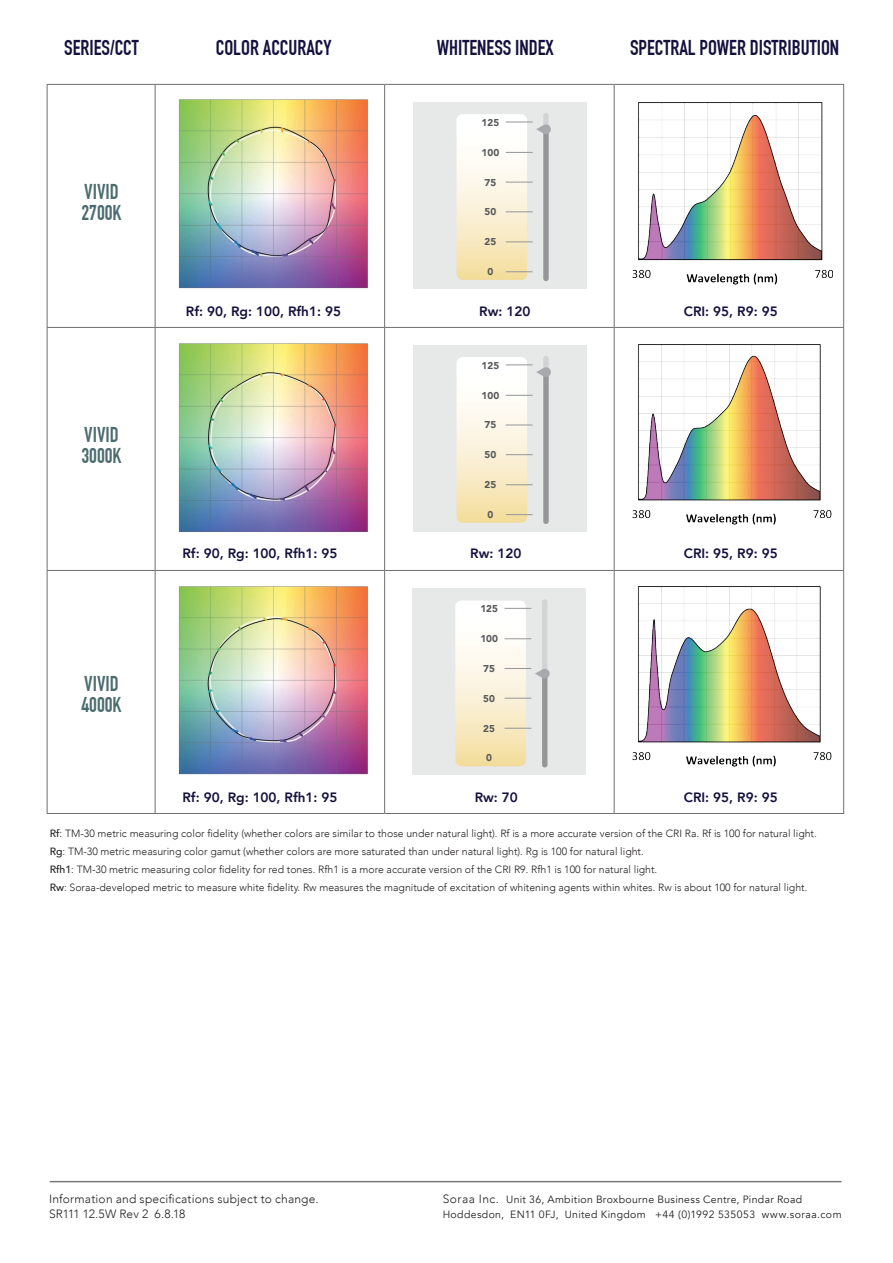
<style>
.page{position:relative;width:893px;height:1263px;background:#fff}
.page>*{position:absolute;margin:0;border:0;box-sizing:border-box;transform-origin:0 0}
.t1{font:700 21px "DIN Condensed";color:#14113e}
.t2{font:700 21px/21px "DIN Condensed";color:#4b6c6f}
.t3{font:800 13.5px "Avenir";color:#14103d}
.t4{font:300 12px/15px "Avenir";letter-spacing:.02em;color:#231f20}
.t5{font:300 10.5px/18px "Avenir";color:#231f20}
.t6{font:10.5px/15px "Avenir";letter-spacing:.035em;color:#231f20}
.t7{font:900 9.9px "Avenir";color:#58595b}
.s1{font-weight:500}
.s2{font-weight:300;font-size:12px}
</style>
<div class="page">
<hr style="left:47px;top:84px;width:108px;height:1px;background:#6d6f71">
<hr style="left:47px;top:85px;width:1px;height:242px;background:#6d6f71">
<hr style="left:155px;top:84px;width:230px;height:1px;background:#6d6f71">
<hr style="left:155px;top:85px;width:1px;height:242px;background:#6d6f71">
<hr style="left:385px;top:84px;width:229px;height:1px;background:#6d6f71">
<hr style="left:384px;top:85px;width:1px;height:242px;background:#6d6f71">
<hr style="left:614px;top:84px;width:230px;height:1px;background:#6d6f71">
<hr style="left:614px;top:85px;width:1px;height:242px;background:#6d6f71">
<hr style="left:843px;top:85px;width:1px;height:242px;background:#6d6f71">
<hr style="left:47px;top:327px;width:108px;height:1px;background:#6d6f71">
<hr style="left:47px;top:328px;width:1px;height:242px;background:#6d6f71">
<hr style="left:155px;top:327px;width:230px;height:1px;background:#6d6f71">
<hr style="left:155px;top:328px;width:1px;height:242px;background:#6d6f71">
<hr style="left:385px;top:327px;width:229px;height:1px;background:#6d6f71">
<hr style="left:384px;top:328px;width:1px;height:242px;background:#6d6f71">
<hr style="left:614px;top:327px;width:230px;height:1px;background:#6d6f71">
<hr style="left:614px;top:328px;width:1px;height:242px;background:#6d6f71">
<hr style="left:843px;top:328px;width:1px;height:242px;background:#6d6f71">
<hr style="left:47px;top:570px;width:108px;height:1px;background:#6d6f71">
<hr style="left:47px;top:571px;width:1px;height:242px;background:#6d6f71">
<hr style="left:155px;top:570px;width:230px;height:1px;background:#6d6f71">
<hr style="left:155px;top:571px;width:1px;height:242px;background:#6d6f71">
<hr style="left:385px;top:570px;width:229px;height:1px;background:#6d6f71">
<hr style="left:384px;top:571px;width:1px;height:242px;background:#6d6f71">
<hr style="left:614px;top:570px;width:230px;height:1px;background:#6d6f71">
<hr style="left:614px;top:571px;width:1px;height:242px;background:#6d6f71">
<hr style="left:843px;top:571px;width:1px;height:242px;background:#6d6f71">
<hr style="left:47px;top:813px;width:108px;height:1px;background:#6d6f71">
<hr style="left:155px;top:813px;width:230px;height:1px;background:#6d6f71">
<hr style="left:385px;top:813px;width:229px;height:1px;background:#6d6f71">
<hr style="left:614px;top:813px;width:230px;height:1px;background:#6d6f71">
<img style="left:178px;top:99px;width:190px;height:190px">
<img style="left:178px;top:343px;width:190px;height:189px">
<img style="left:178px;top:586px;width:190px;height:189px">
<img style="left:632px;top:103px;width:201px;height:182px">
<img style="left:632px;top:344px;width:200px;height:181px">
<img style="left:632px;top:586px;width:200px;height:181px">
<div style="left:413px;top:102px;width:173px;height:186px;background:#e7e8e8"></div>
<svg style="left:457px;top:114px;width:94px;height:166px"></svg>
<div style="left:413px;top:345px;width:173px;height:186px;background:#e7e8e8"></div>
<svg style="left:457px;top:357px;width:94px;height:166px"></svg>
<div style="left:412px;top:588px;width:173px;height:187px;background:#e7e8e8"></div>
<div style="left:542px;top:599px;width:5px;height:168px;background:#dadbdc;border-radius:3px"></div>
<div style="left:542px;top:674px;width:5px;height:93px;background:#949698;border-radius:3px"></div>
<svg style="left:455px;top:600px;width:95px;height:166px"></svg>
<hr style="left:50px;top:1181px;width:791px;height:1px;background:#77797b">
<h1 class="t1" style="left:64px;top:35px;width:76px">SERIES/CCT</h1>
<h1 class="t1" style="left:216px;top:35px;width:117px">COLOR ACCURACY</h1>
<h1 class="t1" style="left:437px;top:35px;width:118px">WHITENESS INDEX</h1>
<h1 class="t1" style="left:630px;top:35px;width:211px">SPECTRAL POWER DISTRIBUTION</h1>
<h1 class="t2" style="left:81px;top:181px;width:42px">VIVID<br>2700K</h1>
<h1 class="t2" style="left:81px;top:424px;width:42px">VIVID<br>3000K</h1>
<h1 class="t2" style="left:81px;top:673px;width:42px">VIVID<br>4000K</h1>
<p class="t7" style="left:482px;top:114px;width:19px">125</p>
<p class="t7" style="left:482px;top:144px;width:19px">100</p>
<p class="t7" style="left:484px;top:174px;width:13px">75</p>
<p class="t7" style="left:484px;top:203px;width:13px">50</p>
<p class="t7" style="left:484px;top:233px;width:13px">25</p>
<p class="t7" style="left:487px;top:263px;width:7px">0</p>
<p class="t3" style="left:186px;top:301px;width:157px">Rf: 90, Rg: 100, Rfh1: 95</p>
<p class="t3" style="left:479px;top:301px;width:53px">Rw: 120</p>
<p class="t3" style="left:684px;top:301px;width:95px">CRI: 95, R9: 95</p>
<p class="t7" style="left:482px;top:357px;width:19px">125</p>
<p class="t7" style="left:482px;top:387px;width:19px">100</p>
<p class="t7" style="left:484px;top:416px;width:13px">75</p>
<p class="t7" style="left:484px;top:446px;width:13px">50</p>
<p class="t7" style="left:484px;top:476px;width:13px">25</p>
<p class="t7" style="left:487px;top:506px;width:7px">0</p>
<p class="t3" style="left:182px;top:543px;width:157px">Rf: 90, Rg: 100, Rfh1: 95</p>
<p class="t3" style="left:470px;top:543px;width:53px">Rw: 120</p>
<p class="t7" style="left:480px;top:600px;width:19px">125</p>
<p class="t7" style="left:480px;top:630px;width:19px">100</p>
<p class="t7" style="left:483px;top:660px;width:13px">75</p>
<p class="t7" style="left:483px;top:690px;width:13px">50</p>
<p class="t7" style="left:483px;top:720px;width:13px">25</p>
<p class="t7" style="left:486px;top:749px;width:7px">0</p>
<p class="t3" style="left:684px;top:543px;width:95px">CRI: 95, R9: 95</p>
<p class="t3" style="left:182px;top:787px;width:157px">Rf: 90, Rg: 100, Rfh1: 95</p>
<p class="t3" style="left:475px;top:787px;width:45px">Rw: 70</p>
<p class="t3" style="left:684px;top:787px;width:95px">CRI: 95, R9: 95</p>
<p class="t5" style="left:50px;top:824px;width:769px"><span class="s1">Rf</span>: TM-30 metric measuring color fidelity (whether colors are similar to those under natural light). Rf is a more accurate version of the CRI Ra. Rf is 100 for natural light.<br><span class="s1">Rg</span>: TM-30 metric measuring color gamut (whether colors are more saturated than under natural light). Rg is 100 for natural light.<br><span class="s1">Rfh1</span>: TM-30 metric measuring color fidelity for red tones. Rfh1 is a more accurate version of the CRI R9. Rfh1 is 100 for natural light.<br><span class="s1">Rw</span>: Soraa-developed metric to measure white fidelity. Rw measures the magnitude of excitation of whitening agents within whites. Rw is about 100 for natural light.</p>
<p class="t4" style="left:49px;top:1191px;width:271px">Information and specifications subject to change.<br>SR111 12.5W Rev 2 6.8.18</p>
<p class="t6" style="left:443px;top:1191px;width:400px"><span class="s2">Soraa Inc.</span> Unit 36, Ambition Broxbourne Business Centre, Pindar Road<br>Hoddesdon, EN11 0FJ, United Kingdom +44 (0)1992 535053 www.soraa.com</p>
</div>
